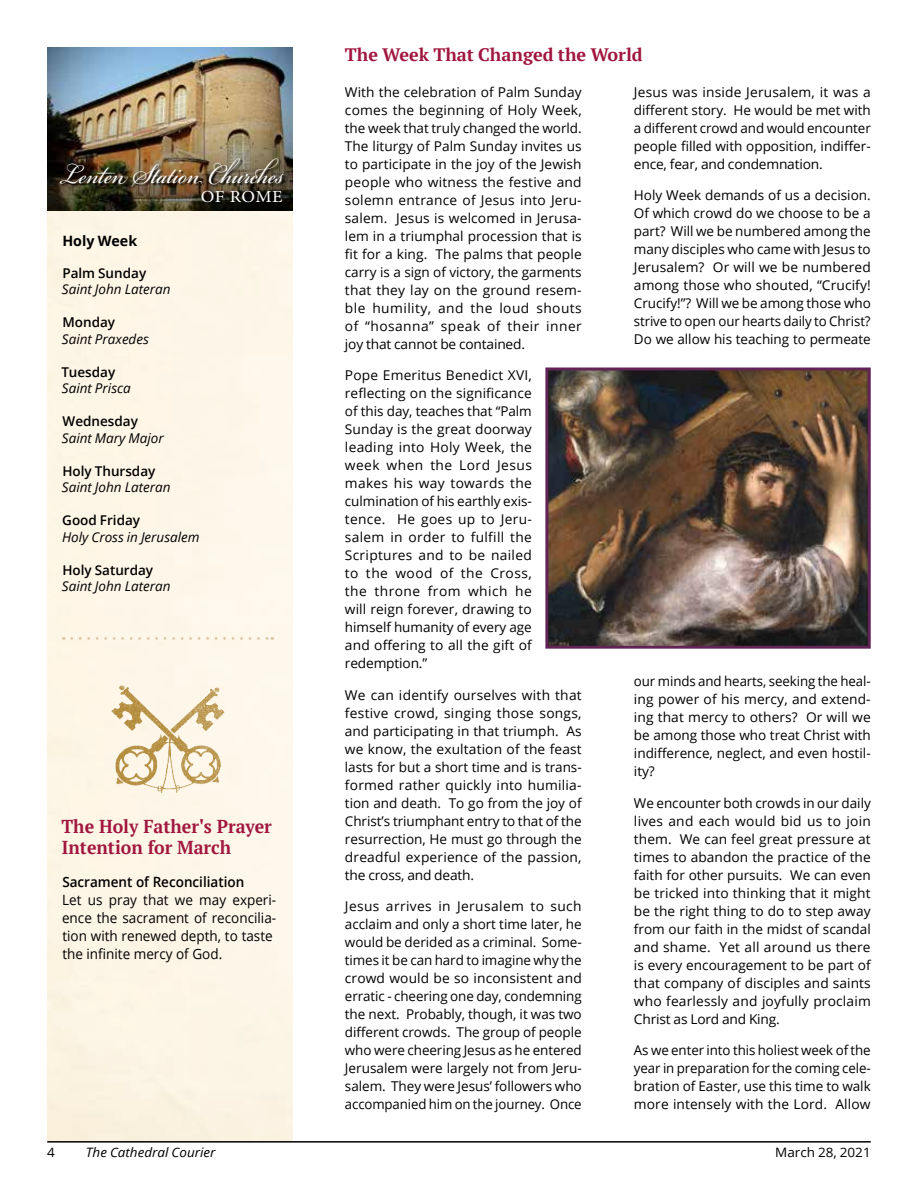
<style>
.page{position:relative;width:918px;height:1188px;background:#fff}
.page>*{position:absolute;margin:0;border:0;box-sizing:border-box;transform-origin:0 0}
.t1{font:43.35px "Bickham Script Pro 3";color:#fff;scale:.8 1}
.t2{font:700 18.6px/21.6px "PT Serif";color:#a0163e;scale:.95 1}
.t3{font:700 18px "PT Serif";color:#a0163e}
.t4{font:16.95px "Minion Pro";letter-spacing:.02em;color:#fff;scale:1.08 1}
.t5{font:700 14.25px "Open Sans";color:#000}
.t6{font:14.1px/18px "Open Sans";color:#000;scale:.95 1}
.t7{font:600 14.1px "Open Sans";color:#000;scale:.95 1}
.t8{font:13.5px/18px "Open Sans";letter-spacing:-.005em;color:#000;text-align:justify}
.t9{font:italic 13.5px "Open Sans";color:#000}
.t10{font:600 13.5px "Open Sans";color:#000}
.t11{font:italic 12.9px "Open Sans";color:#000;scale:1.04 1}
.t12{font:12.9px "Open Sans";color:#000;scale:1.04 1}
</style>
<div class="page">
<hr style="left:47px;top:1141px;width:824px;height:2px;background:#000">
<div style="left:47px;top:47px;width:246px;height:1094px;background:#fdf6e8"></div>
<img style="left:111px;top:684px;width:114px;height:109px">
<svg style="left:72px;top:637px;width:201px;height:3px"></svg>
<img style="left:47px;top:48px;width:246px;height:163px">
<img style="left:61px;top:158px;width:226px;height:32px">
<svg style="left:202px;top:191px;width:84px;height:15px"></svg>
<img style="left:549px;top:372px;width:318px;height:273px">
<div style="left:545px;top:368px;width:326px;height:281px;border:3px solid #632356"></div>
<h1 class="t1" style="left:59px;top:142px;width:283px">Lenten Station Churches</h1>
<p class="t4" style="left:201px;top:185px;width:77px">OF ROME</p>
<p class="t5" style="left:62px;top:231px;width:76px">Holy Week</p>
<p class="t10" style="left:62px;top:264px;width:85px">Palm Sunday</p>
<p class="t9" style="left:62px;top:280px;width:110px">Saint John Lateran</p>
<p class="t10" style="left:62px;top:313px;width:54px">Monday</p>
<p class="t9" style="left:62px;top:330px;width:88px">Saint Praxedes</p>
<p class="t10" style="left:61px;top:363px;width:56px">Tuesday</p>
<p class="t9" style="left:62px;top:379px;width:70px">Saint Prisca</p>
<p class="t10" style="left:63px;top:412px;width:77px">Wednesday</p>
<p class="t9" style="left:62px;top:429px;width:103px">Saint Mary Major</p>
<p class="t10" style="left:62px;top:462px;width:95px">Holy Thursday</p>
<p class="t9" style="left:62px;top:478px;width:110px">Saint John Lateran</p>
<p class="t10" style="left:62px;top:511px;width:79px">Good Friday</p>
<p class="t9" style="left:62px;top:528px;width:139px">Holy Cross in Jerusalem</p>
<p class="t10" style="left:62px;top:561px;width:92px">Holy Saturday</p>
<p class="t9" style="left:62px;top:577px;width:110px">Saint John Lateran</p>
<h2 class="t2" style="left:61px;top:815px;width:223px">The Holy Father's Prayer<br>Intention for March</h2>
<p class="t7" style="left:62px;top:873px;width:193px">Sacrament of Reconciliation</p>
<p class="t6" style="left:62px;top:891px;width:227px">Let us pray that we may experi&shy;ence the sacrament of reconcilia&shy;tion with renewed depth, to taste the infinite mercy of God.</p>
<h3 class="t3" style="left:345px;top:43px;width:299px">The Week That Changed the World</h3>
<p class="t8" style="left:345px;top:82px;width:238px">With the celebration of Palm Sunday comes the beginning of Holy Week, the week that truly changed the world.<br>The liturgy of Palm Sunday invites us to participate in the joy of the Jewish people who witness the festive and solemn entrance of Jesus into Jeru&shy;salem. Jesus is welcomed in Jerusa&shy;lem in a triumphal procession that is fit for a king. The palms that people carry is a sign of victory, the garments that they lay on the ground resem&shy;ble humility, and the loud shouts of “hosanna” speak of their inner joy that cannot be contained.</p>
<p class="t8" style="left:345px;top:366px;width:189px">Pope Emeritus Benedict XVI, reflecting on the significance of this day, teaches that “Palm Sunday is the great doorway leading into Holy Week, the week when the Lord Jesus makes his way towards the culmination of his earthly exis&shy;tence. He goes up to Jeru&shy;salem in order to fulfill the Scriptures and to be nailed to the wood of the Cross, the throne from which he will reign forever, drawing to himself humanity of every age and offering to all the gift of redemption.”</p>
<p class="t8" style="left:345px;top:685px;width:238px">We can identify ourselves with that festive crowd, singing those songs, and participating in that triumph. As we know, the exultation of the feast lasts for but a short time and is trans&shy;formed rather quickly into humilia&shy;tion and death. To go from the joy of Christ’s triumphant entry to that of the resurrection, He must go through the dreadful experience of the passion, the cross, and death.</p>
<p class="t8" style="left:345px;top:897px;width:238px">Jesus arrives in Jerusalem to such acclaim and only a short time later, he would be derided as a criminal. Some&shy;times it be can hard to imagine why the crowd would be so inconsistent and erratic - cheering one day, condemning the next. Probably, though, it was two different crowds. The group of people who were cheering Jesus as he entered Jerusalem were largely not from Jeru&shy;salem. They were Jesus’ followers who accompanied him on the journey. Once</p>
<p class="t8" style="left:634px;top:82px;width:238px">Jesus was inside Jerusalem, it was a different story. He would be met with a different crowd and would encounter people filled with opposition, indiffer&shy;ence, fear, and condemnation.</p>
<p class="t8" style="left:634px;top:186px;width:238px">Holy Week demands of us a decision.<br>Of which crowd do we choose to be a part? Will we be numbered among the many disciples who came with Jesus to Jerusalem? Or will we be numbered among those who shouted, “Crucify!<br>Crucify!”? Will we be among those who strive to open our hearts daily to Christ?<br>Do we allow his teaching to permeate</p>
<p class="t8" style="left:634px;top:672px;width:238px">our minds and hearts, seeking the heal&shy;ing power of his mercy, and extend&shy;ing that mercy to others? Or will we be among those who treat Christ with indifference, neglect, and even hostil&shy;ity?</p>
<p class="t8" style="left:634px;top:793px;width:238px">We encounter both crowds in our daily lives and each would bid us to join them. We can feel great pressure at times to abandon the practice of the faith for other pursuits. We can even be tricked into thinking that it might be the right thing to do to step away from our faith in the midst of scandal and shame. Yet all around us there is every encouragement to be part of that company of disciples and saints who fearlessly and joyfully proclaim Christ as Lord and King.</p>
<p class="t8" style="left:634px;top:1041px;width:238px">As we enter into this holiest week of the year in preparation for the coming cele&shy;bration of Easter, use this time to walk more intensely with the Lord. Allow</p>
<p class="t12" style="left:47px;top:1143px;width:9px">4</p>
<p class="t11" style="left:86px;top:1143px;width:126px">The Cathedral Courier</p>
<p class="t12" style="left:775px;top:1143px;width:93px">March 28, 2021</p>
</div>
